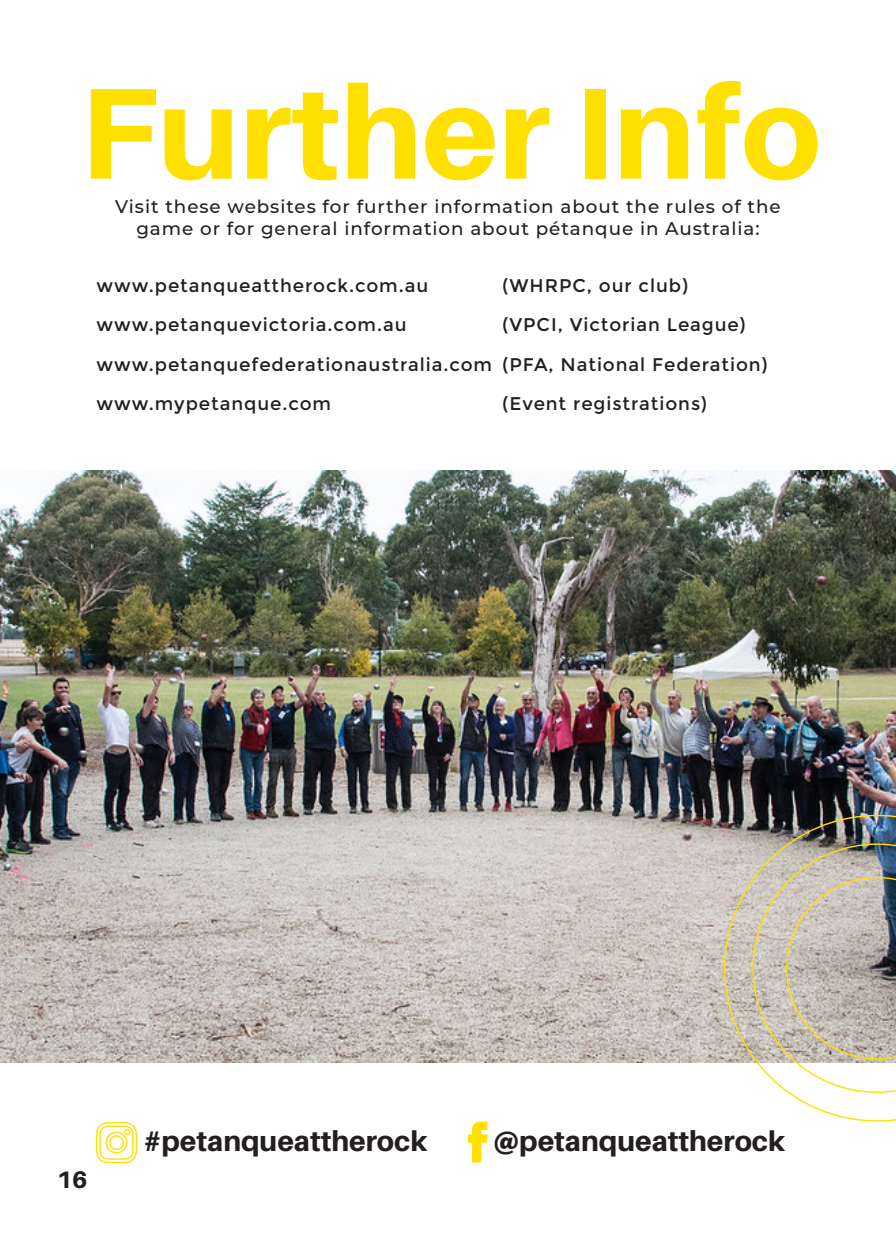
<style>
.page{position:relative;width:896px;height:1248px;background:#fff}
.page>*{position:absolute;margin:0;border:0;box-sizing:border-box;transform-origin:0 0}
.t1{font:800 129.6px "Aileron";color:#ffe000}
.t2{font:800 28.2px "Aileron";color:#231f20}
.t3{font:800 24px "Aileron";color:#231f20}
.t4{font:18.4px "Montserrat";letter-spacing:.05em;color:#231f20}
.t5{font:500 18.4px/22px "Montserrat";letter-spacing:.05em;color:#231f20;text-align:center}
</style>
<div class="page">
<img style="left:0;top:470px;width:896px;height:591px">
<svg style="left:95px;top:1121px;width:43px;height:42px"></svg>
<svg style="left:467px;top:1121px;width:21px;height:42px"></svg>
<svg style="left:724px;top:814px;width:172px;height:307px"></svg>
<p class="t1" style="left:80px;top:60px;width:742px">Further Info</p>
<p class="t5" style="left:115px;top:194px;width:667px">Visit these websites for further information about the rules of the game or for general information about pétanque in Australia:</p>
<p class="t4" style="left:96px;top:275px;width:333px">www.petanqueattherock.com.au</p>
<p class="t4" style="left:502px;top:275px;width:187px">(WHRPC, our club)</p>
<p class="t4" style="left:96px;top:314px;width:312px">www.petanquevictoria.com.au</p>
<p class="t4" style="left:502px;top:314px;width:244px">(VPCI, Victorian League)</p>
<p class="t4" style="left:96px;top:354px;width:672px">www.petanquefederationaustralia.com (PFA, National Federation)</p>
<p class="t4" style="left:96px;top:393px;width:236px">www.mypetanque.com</p>
<p class="t4" style="left:502px;top:393px;width:206px">(Event registrations)</p>
<p class="t3" style="left:57px;top:1165px;width:32px">16</p>
<p class="t2" style="left:143px;top:1125px;width:285px">#petanqueattherock</p>
<p class="t2" style="left:493px;top:1125px;width:293px">@petanqueattherock</p>
</div>
